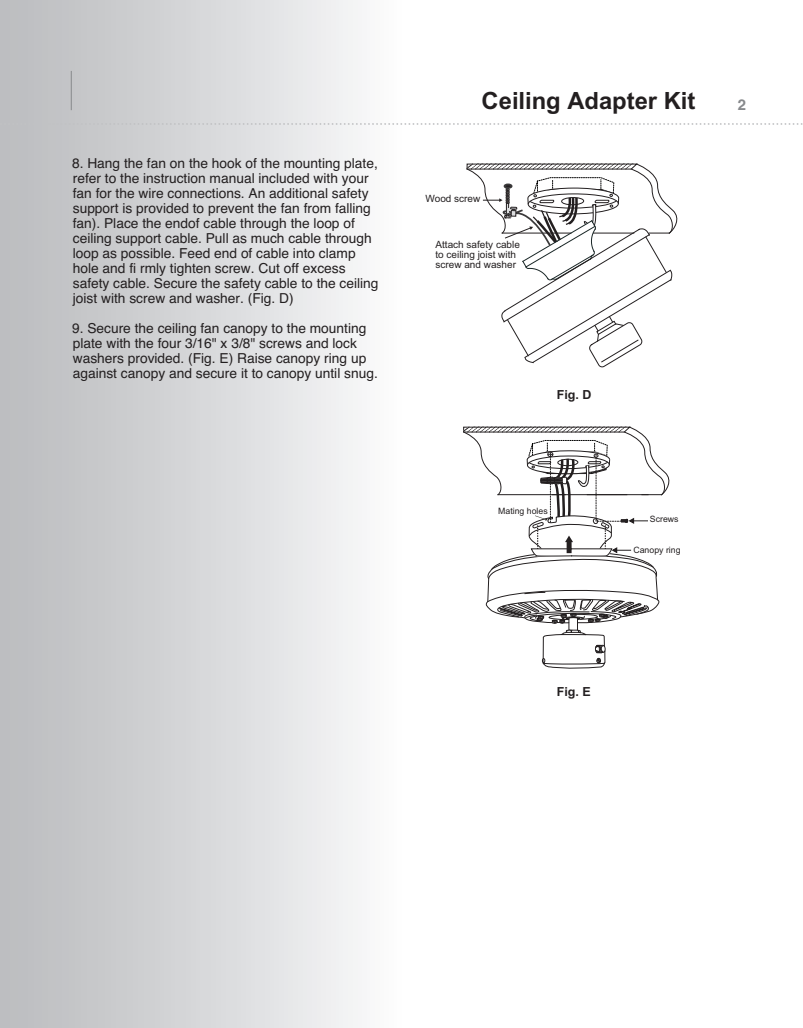
<style>
.page{position:relative;width:803px;height:1028px;background:#fff}
.page>*{position:absolute;margin:0;border:0;box-sizing:border-box;transform-origin:0 0}
.t1{font:700 23.75px "Arial";color:#231f20}
.t2{font:700 15px "Helvetica";color:#87898c}
.t3{font:13.75px/15px "Helvetica";color:#231f20}
.t4{font:700 12.5px "Arial";color:#231f20}
.t5{font:10px/10px "Arial";color:#231f20}
.t6{font:8.75px "Arial";color:#231f20}
</style>
<div class="page">
<div style="left:0;top:0;width:401px;height:1028px;background:linear-gradient(to right,#b8b9bc,#fafafb)"></div>
<svg style="left:1px;top:123px;width:801px;height:2px"></svg>
<hr style="left:71px;top:71px;width:1px;height:39px;background:#87898c">
<svg style="left:463px;top:426px;width:207px;height:243px"></svg>
<svg style="left:466px;top:163px;width:212px;height:205px"></svg>
<div style="left:504px;top:183px;width:8px;height:6px;border:2px solid #3b3a3b;border-radius:50%"></div>
<p class="t3" style="left:72px;top:157px;width:308px">8. Hang the fan on the hook of the mounting plate, refer to the instruction manual included with your fan for the wire connections. An additional safety support is provided to prevent the fan from falling fan). Place the endof cable through the loop of ceiling support cable. Pull as much cable through loop as possible. Feed end of cable into clamp hole and fi rmly tighten screw. Cut off excess safety cable. Secure the safety cable to the ceiling joist with screw and washer. (Fig. D)</p>
<p class="t3" style="left:72px;top:322px;width:307px">9. Secure the ceiling fan canopy to the mounting plate with the four 3/16" x 3/8" screws and lock washers provided. (Fig. E) Raise canopy ring up against canopy and secure it to canopy until snug.</p>
<h1 class="t1" style="left:482px;top:86px;width:215px">Ceiling Adapter Kit</h1>
<p class="t5" style="left:425px;top:193px;width:57px">Wood screw</p>
<p class="t5" style="left:435px;top:239px;width:86px">Attach safety cable to ceiling joist with screw and washer</p>
<p class="t2" style="left:738px;top:99px;width:10px">2</p>
<p class="t4" style="left:557px;top:388px;width:36px">Fig. D</p>
<p class="t6" style="left:498px;top:506px;width:51px">Mating holes</p>
<p class="t6" style="left:650px;top:514px;width:30px">Screws</p>
<p class="t6" style="left:633px;top:545px;width:49px">Canopy ring</p>
<p class="t4" style="left:557px;top:684px;width:36px">Fig. E</p>
</div>
